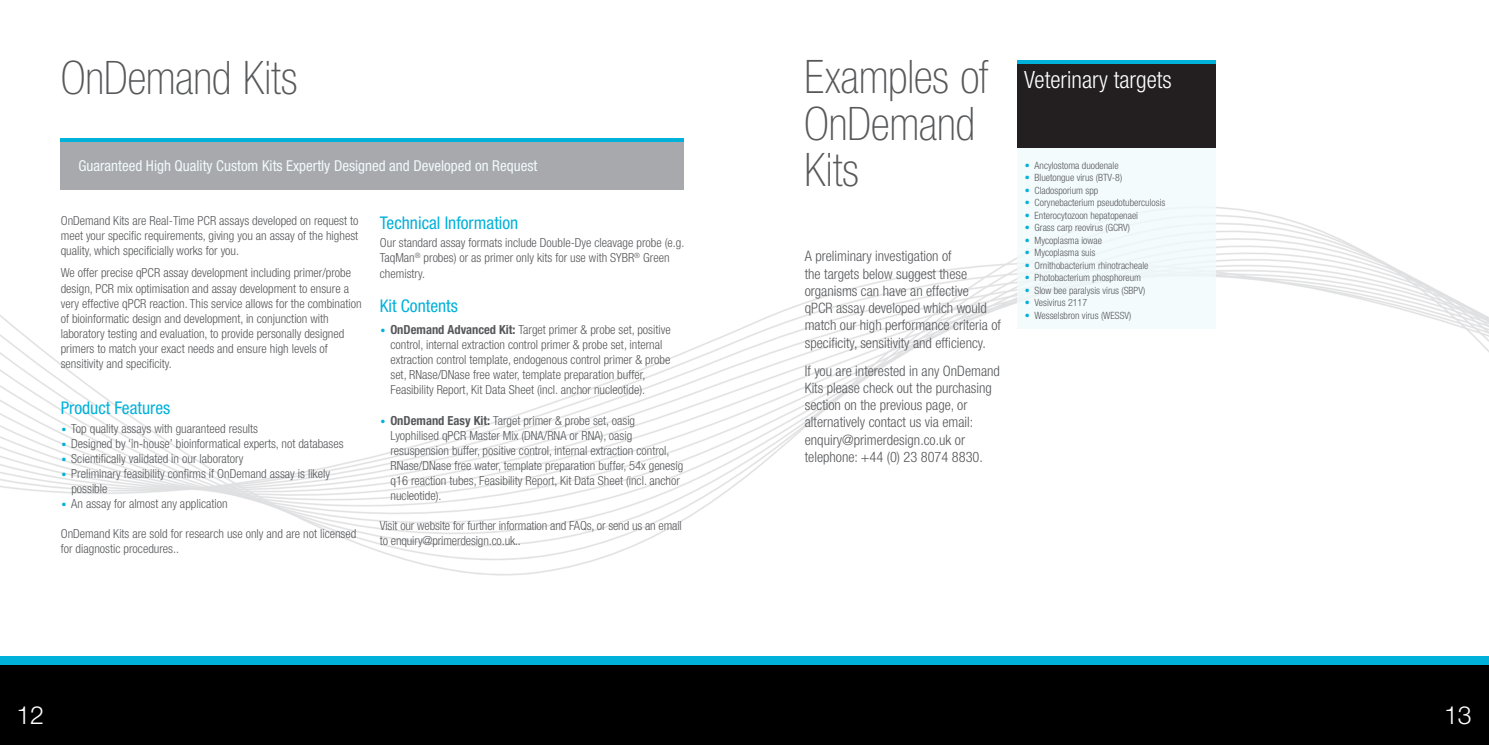
<style>
.page{position:relative;width:1489px;height:745px;background:#fff}
.page>*{position:absolute;margin:0;border:0;box-sizing:border-box;transform-origin:0 0}
.Main_Heading{font:100 condensed 46.25px/46.2px "Helvetica Neue LT Pro";letter-spacing:-.005em;color:#57585a}
.t1{font:300 25px "Helvetica Neue LT Pro";color:#fff}
.List_Subheading{font:300 condensed 23.75px "Helvetica Neue LT Pro";color:#fff}
.Sub_Head{font:condensed 17.5px "Helvetica Neue LT Pro";color:#00b1d9}
.Body_Copy{font:condensed 17.5px "Helvetica Neue LT Pro";color:#00b1d9}
.Intro_Paragraph{font:condensed 15px "Helvetica Neue LT Pro";color:#f1fafc}
.Intro_Paragraph-2{font:300 condensed 14.38px/17.2px "Helvetica Neue LT Pro";color:#57585a}
.Body_Copy-2{font:300 condensed 12.5px/15px "Helvetica Neue LT Pro";color:#57585a}
.t2{font:300 condensed 10px "Helvetica Neue LT Pro";color:#57585a}
.s1{font-size:10px;color:#00b1d9}
.s2{font-weight:700;font-size:10px;color:#00b1d9}
.s3{font-weight:700}
.s4{color:#00b1d9}
</style>
<div class="page">
<svg style="left:0;top:260px;width:1488px;height:316px"></svg>
<div style="left:0;top:663px;width:1488px;height:81px;background:#000001"></div>
<div style="left:0;top:656px;width:1488px;height:8px;background:#00b1d9"></div>
<hr style="left:61px;top:138px;width:622px;height:4px;background:#00b1d9">
<div style="left:1016px;top:147px;width:199px;height:182px;background:#f1fafc"></div>
<div style="left:1016px;top:64px;width:199px;height:83px;background:#231f20"></div>
<hr style="left:1016px;top:60px;width:199px;height:4px;background:#00b1d9">
<div style="left:61px;top:142px;width:622px;height:47px;background:#a8a9ad"></div>
<p class="Main_Heading" style="left:61px;top:56px;width:238px">OnDemand Kits</p>
<p class="Intro_Paragraph" style="left:78px;top:156px;width:460px">Guaranteed High Quality Custom Kits Expertly Designed and Developed on Request</p>
<p class="Body_Copy-2" style="left:61px;top:213px;width:299px;text-align:justify">OnDemand Kits are Real-Time PCR assays developed on request to meet your specific requirements, giving you an assay of the highest quality, which specificially works for you.</p>
<p class="Body_Copy-2" style="left:61px;top:265px;width:302px">We offer precise qPCR assay development including primer/probe design, PCR mix optimisation and assay development to ensure a very effective qPCR reaction. This service allows for the combination of bioinformatic design and development, in conjunction with laboratory testing and evaluation, to provide personally designed primers to match your exact needs and ensure high levels of sensitivity and specificity.</p>
<p class="Sub_Head" style="left:61px;top:397px;width:111px">Product Features</p>
<p class="Body_Copy-2" style="left:61px;top:420px;width:198px"><span class="s1">•</span> Top quality assays with guaranteed results</p>
<p class="Body_Copy-2" style="left:61px;top:435px;width:284px"><span class="s1">•</span> Designed by ‘in-house’ bioinformatical experts, not databases</p>
<p class="Body_Copy-2" style="left:61px;top:450px;width:184px"><span class="s1">•</span> Scientifically validated in our laboratory</p>
<p class="Body_Copy-2" style="left:71px;top:465px;width:260px;text-indent:-10px"><span class="s1">•</span> Preliminary feasibility confirms if OnDemand assay is likely possible</p>
<p class="Body_Copy-2" style="left:61px;top:495px;width:168px"><span class="s1">•</span> An assay for almost any application</p>
<p class="Body_Copy-2" style="left:61px;top:525px;width:297px">OnDemand Kits are sold for research use only and are not licensed for diagnostic procedures..</p>
<p class="Sub_Head" style="left:380px;top:212px;width:140px">Technical Information</p>
<p class="Body_Copy-2" style="left:380px;top:235px;width:306px">Our standard assay formats include Double-Dye cleavage probe (e.g.<br>TaqMan<sup>®</sup> probes) or as primer only kits for use with SYBR<sup>®</sup> Green chemistry.</p>
<p class="Body_Copy" style="left:380px;top:296px;width:80px">Kit Contents</p>
<p class="Body_Copy-2" style="left:390px;top:322px;width:282px;text-indent:-10px"><span class="s2">•</span> <span class="s3">OnDemand Advanced Kit:</span> Target primer &amp; probe set, positive control, internal extraction control primer &amp; probe set, internal extraction control template, endogenous control primer &amp; probe set, RNase/DNase free water, template preparation buffer, Feasibility Report, Kit Data Sheet (incl. anchor nucleotide).</p>
<p class="Body_Copy-2" style="left:390px;top:412px;width:294px;text-indent:-10px"><span class="s2">•</span> <span class="s3">OnDemand Easy Kit:</span> Target primer &amp; probe set, oasig Lyophilised qPCR Master Mix (DNA/RNA or RNA), oasig resuspension buffer, positive control, internal extraction control, RNase/DNase free water, template preparation buffer, 54x genesig q16 reaction tubes, Feasibility Report, Kit Data Sheet (incl. anchor nucleotide).</p>
<p class="Body_Copy-2" style="left:380px;top:517px;width:303px">Visit our website for further information and FAQs, or send us an email to enquiry@primerdesign.co.uk..</p>
<p class="Main_Heading" style="left:804px;top:56px;width:186px">Examples of<br>OnDemand<br>Kits</p>
<p class="Intro_Paragraph-2" style="left:804px;top:247px;width:198px">A preliminary investigation of<br>the targets below suggest these organisms can have an effective<br>qPCR assay developed which would match our high performance criteria of specificity, sensitivity and efficiency.</p>
<p class="Intro_Paragraph-2" style="left:804px;top:361px;width:197px">If you are interested in any OnDemand Kits please check out the purchasing section on the previous page, or alternatively contact us via email: enquiry@primerdesign.co.uk or telephone: +44 (0) 23 8074 8830.</p>
<p class="List_Subheading" style="left:1023px;top:66px;width:149px">Veterinary targets</p>
<p class="t2" style="left:1024px;top:159px;width:95px"><span class="s4">•</span> Ancylostoma duodenale</p>
<p class="t2" style="left:1024px;top:172px;width:99px"><span class="s4">•</span> Bluetongue virus (BTV-8)</p>
<p class="t2" style="left:1024px;top:184px;width:75px"><span class="s4">•</span> Cladosporium spp</p>
<p class="t2" style="left:1024px;top:197px;width:142px"><span class="s4">•</span> Corynebacterium pseudotuberculosis</p>
<p class="t2" style="left:1024px;top:209px;width:115px"><span class="s4">•</span> Enterocytozoon hepatopenaei</p>
<p class="t2" style="left:1024px;top:222px;width:107px"><span class="s4">•</span> Grass carp reovirus (GCRV)</p>
<p class="t2" style="left:1024px;top:234px;width:79px"><span class="s4">•</span> Mycoplasma iowae</p>
<p class="t2" style="left:1024px;top:247px;width:72px"><span class="s4">•</span> Mycoplasma suis</p>
<p class="t2" style="left:1024px;top:259px;width:125px"><span class="s4">•</span> Ornithobacterium rhinotracheale</p>
<p class="t2" style="left:1024px;top:272px;width:118px"><span class="s4">•</span> Photobacterium phosphoreum</p>
<p class="t2" style="left:1024px;top:284px;width:122px"><span class="s4">•</span> Slow bee paralysis virus (SBPV)</p>
<p class="t2" style="left:1024px;top:297px;width:64px"><span class="s4">•</span> Vesivirus 2117</p>
<p class="t2" style="left:1024px;top:309px;width:108px"><span class="s4">•</span> Wesselsbron virus (WESSV)</p>
<h2 class="t1" style="left:16px;top:699px;width:29px">12</h2>
<h2 class="t1" style="left:1443px;top:699px;width:29px">13</h2>
</div>
